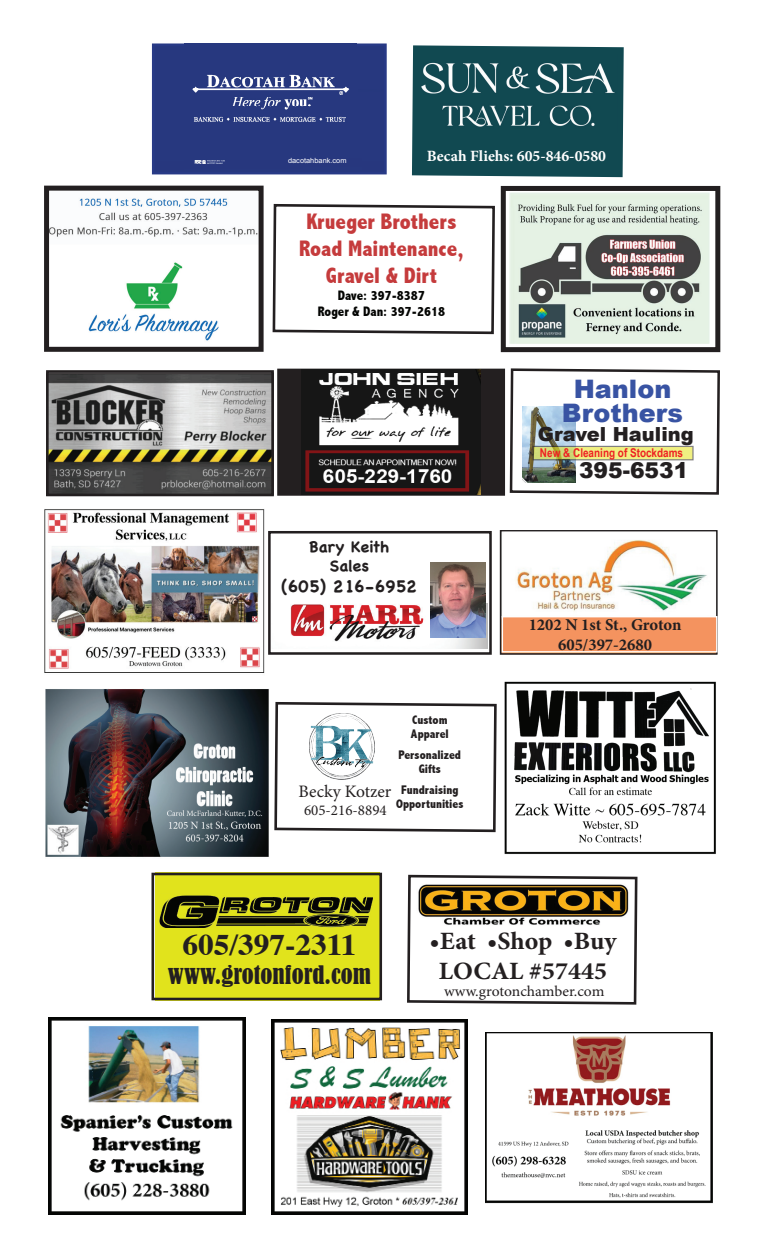
<style>
.page{position:relative;width:765px;height:1260px;background:#fff}
.page>*{position:absolute;margin:0;border:0;box-sizing:border-box;transform-origin:0 0}
.t1{font:700 29.88px "Times";color:#231f20;scale:1.05 1}
.t2{font:900 25.5px "Arial";color:#3853a3}
.t3{font:700 24.88px/29.9px "Minion Pro";color:#231f20;text-align:center;scale:1.04 1}
.t4{font:condensed 23.88px "Bernard";color:#231f20;scale:1.05 1}
.t5{font:800 condensed 22.5px/27px "Abadi";color:#c53b3c;text-align:center}
.t6{font:900 21.88px "Arial";color:#231f20}
.t7{font:900 19.38px "Arial";color:#231f20}
.t8{font:17.5px "Minion Pro";color:#231f20}
.t9{font:700 17px "Chalkboard SE";color:#231f20}
.t10{font:700 16.62px/19.9px "Minion Pro";color:#231f20;text-align:center}
.t11{font:700 15.75px "Minion Pro";color:#fff}
.t12{font:700 15.62px/18.8px "Chalkboard SE";color:#231f20;text-align:center}
.t13{font:15px "Minion Pro";color:#231f20;scale:1.04 1}
.t14{font:15px "Minion Pro";color:#231f20}
.t15{font:800 condensed 13.75px/16.5px "Abadi";color:#040503;text-align:center}
.t16{font:800 condensed 12.5px/13.8px "Abadi";color:#231f20;text-align:center}
.t17{font:700 12.12px "Arial Narrow";color:#ee2123}
.t18{font:7.12px "Arial";color:#fff;scale:1.04 1}
</style>
<div class="page">
<div style="left:268px;top:531px;width:224px;height:124px;border:3px solid #231f20"></div>
<img style="left:271px;top:603px;width:216px;height:46px">
<img style="left:431px;top:562px;width:55px;height:75px">
<img style="left:50px;top:375px;width:220px;height:117px">
<div style="left:46px;top:370px;width:228px;height:126px;border:3px solid #231f20"></div>
<div style="left:156px;top:47px;width:227px;height:123px;background:#27387f"></div>
<div style="left:152px;top:43px;width:235px;height:131px;border:3px solid #283a86"></div>
<img style="left:184px;top:43px;width:173px;height:128px">
<img style="left:304px;top:151px;width:58px;height:18px">
<div style="left:279px;top:370px;width:225px;height:124px;background:#231f20"></div>
<div style="left:277px;top:369px;width:228px;height:127px;border:3px solid #231f20"></div>
<img style="left:302px;top:370px;width:179px;height:124px">
<div style="left:155px;top:872px;width:224px;height:128px;background:#e1e31c"></div>
<img style="left:160px;top:895px;width:213px;height:33px">
<div style="left:152px;top:873px;width:230px;height:127px;border:3px solid #231f20"></div>
<svg style="left:407px;top:874px;width:231px;height:131px"></svg>
<svg style="left:272px;top:203px;width:223px;height:132px"></svg>
<svg style="left:509px;top:368px;width:211px;height:127px"></svg>
<svg style="left:274px;top:701px;width:223px;height:132px"></svg>
<img style="left:516px;top:540px;width:191px;height:71px">
<div style="left:500px;top:530px;width:217px;height:125px;border:1px solid #231f20"></div>
<div style="left:502px;top:616px;width:215px;height:37px;background:#f4935f;border:1px solid #fff"></div>
<img style="left:44px;top:509px;width:221px;height:164px">
<img style="left:45px;top:689px;width:224px;height:168px">
<img style="left:49px;top:1018px;width:197px;height:197px">
<img style="left:272px;top:1019px;width:196px;height:196px">
<img style="left:486px;top:1032px;width:227px;height:172px">
<img style="left:504px;top:681px;width:212px;height:173px">
<img style="left:50px;top:198px;width:208px;height:143px">
<div style="left:44px;top:186px;width:220px;height:166px;border:5px solid #231f20"></div>
<img style="left:509px;top:193px;width:201px;height:150px">
<div style="left:501px;top:186px;width:219px;height:166px;border:5px solid #231f20"></div>
<svg style="left:411px;top:45px;width:213px;height:133px;background:#22565e"></svg>
<img style="left:421px;top:55px;width:196px;height:77px">
<p class="t18" style="left:288px;top:156px;width:58px">dacotahbank.com</p>
<p class="t11" style="left:427px;top:145px;width:181px">Becah Fliehs: 605-846-0580</p>
<h3 class="t5" style="left:299px;top:208px;width:166px">Krueger Brothers<br>Road Maintenance,<br>Gravel &amp; Dirt</h3>
<p class="t15" style="left:318px;top:287px;width:129px">Dave: 397-8387<br>Roger &amp; Dan: 397-2618</p>
<p class="t12" style="left:309px;top:538px;width:82px">Bary Keith<br>Sales</p>
<h3 class="t9" style="left:281px;top:576px;width:138px">(605) 216-6952</h3>
<p class="t16" style="left:411px;top:713px;width:39px;text-align:left">Custom<br>Apparel</p>
<p class="t16" style="left:399px;top:748px;width:64px">Personalized<br>Gifts</p>
<p class="t16" style="left:396px;top:783px;width:69px">Fundraising<br>Opportunities</p>
<h3 class="t8" style="left:299px;top:779px;width:94px">Becky Kotzer</h3>
<p class="t14" style="left:304px;top:800px;width:84px">605-216-8894</p>
<h2 class="t2" style="left:574px;top:370px;width:99px">Hanlon</h2>
<h2 class="t2" style="left:562px;top:394px;width:123px">Brothers</h2>
<h3 class="t7" style="left:538px;top:420px;width:157px">Gravel Hauling</h3>
<p class="t17" style="left:540px;top:444px;width:145px">New &amp; Cleaning of Stockdams</p>
<h3 class="t6" style="left:579px;top:455px;width:111px">395-6531</h3>
<h3 class="t10" style="left:529px;top:614px;width:154px">1202 N 1st St., Groton<br>605/397-2680</h3>
<h1 class="t1" style="left:182px;top:917px;width:167px">605/397-2311</h1>
<h3 class="t4" style="left:168px;top:961px;width:195px">www.grotonford.com</h3>
<h3 class="t3" style="left:429px;top:926px;width:181px">•Eat •Shop •Buy<br>LOCAL #57445</h3>
<p class="t13" style="left:444px;top:982px;width:156px">www.grotonchamber.com</p>
</div>
